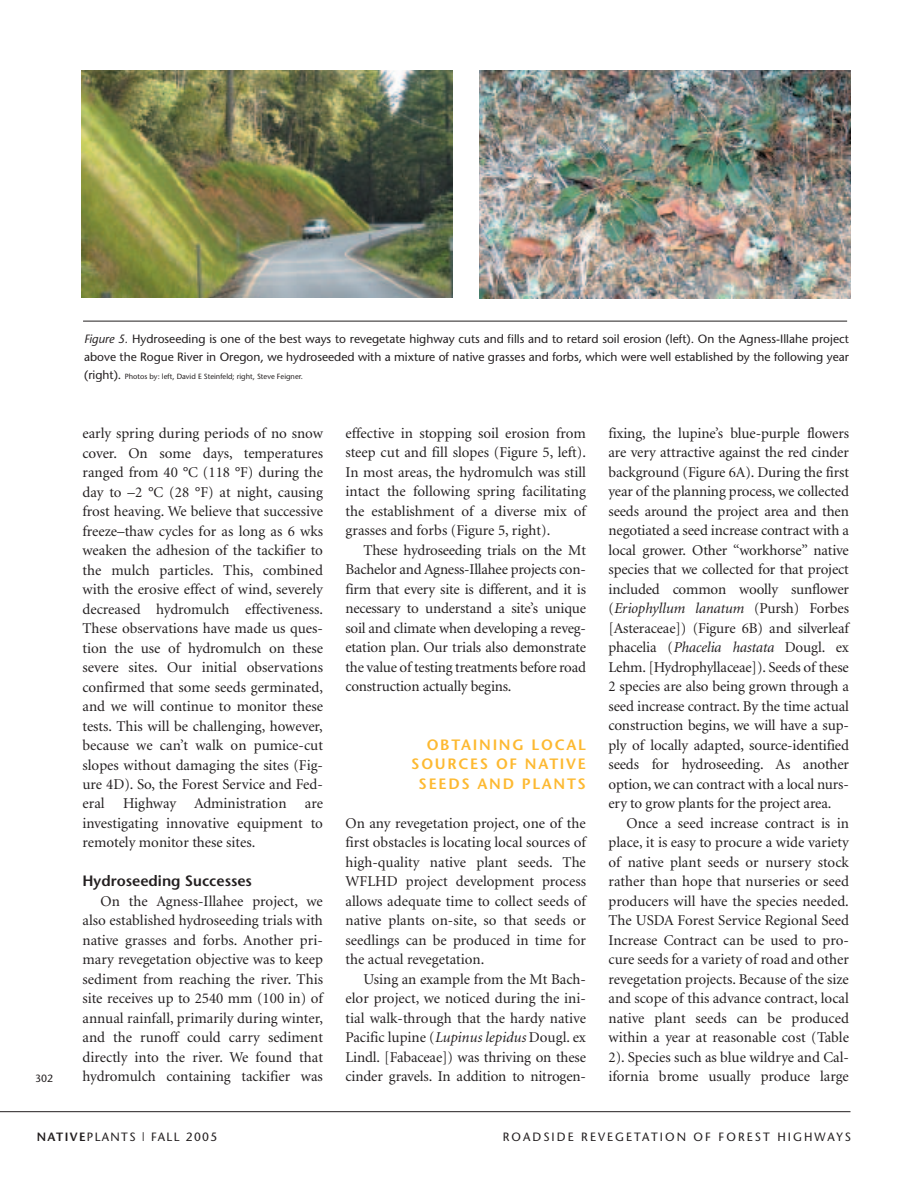
<style>
.page{position:relative;width:918px;height:1188px;background:#fff}
.page>*{position:absolute;margin:0;border:0;box-sizing:border-box;transform-origin:0 0}
.t1{font:15px/19.5px "Minion";color:#231f20;text-align:justify}
.t2{font:600 15px/19.5px "Stone Sans";letter-spacing:.115em;color:#fdb931;text-align:right}
.t3{font:600 15px "Stone Sans";color:#231f20}
.t4{font:12px/18px "Stone Sans";color:#231f20}
.t5{font:12px "Stone Sans";letter-spacing:.17em;color:#231f20}
.t6{font:12px "Stone Sans";letter-spacing:.115em;color:#231f20}
.t7{font:10.5px "Stone Sans";color:#231f20}
.t8{font:7.5px "Stone Sans";color:#231f20}
.s1{font-style:italic}
.s2{font-size:12px}
.s3{font-weight:600}
</style>
<div class="page">
<hr style="left:0;top:1111px;width:850px;height:1px;background:#231f20">
<img style="left:81px;top:70px;width:371px;height:228px">
<img style="left:479px;top:70px;width:371px;height:228px">
<hr style="left:83px;top:321px;width:764px;height:1px;background:#231f20">
<p class="t7" style="left:35px;top:1074px;width:20px">302</p>
<p class="t4" style="left:84px;top:331px;width:766px"><span class="s1">Figure 5.</span> Hydroseeding is one of the best ways to revegetate highway cuts and fills and to retard soil erosion (left). On the Agness-Illahe project above the Rogue River in Oregon, we hydroseeded with a mixture of native grasses and forbs, which were well established by the following year</p>
<p class="t8" style="left:84px;top:373px;width:220px"><span class="s2">(right).</span> Photos by: left, David E Steinfeld; right, Steve Feigner.</p>
<p class="t1" style="left:82px;top:425px;width:242px">early spring during periods of no snow cover. On some days, temperatures ranged from 40 °C (118 °F) during the day to –2 °C (28 °F) at night, causing frost heaving. We believe that successive freeze–thaw cycles for as long as 6 wks weaken the adhesion of the tackifier to the mulch particles. This, combined with the erosive effect of wind, severely decreased hydromulch effectiveness.<br>These observations have made us ques&shy;tion the use of hydromulch on these severe sites. Our initial observations confirmed that some seeds germinated, and we will continue to monitor these tests. This will be challenging, however, because we can’t walk on pumice-cut slopes without damaging the sites (Fig&shy;ure 4D). So, the Forest Service and Fed&shy;eral Highway Administration are investigating innovative equipment to remotely monitor these sites.</p>
<p class="t3" style="left:82px;top:875px;width:171px">Hydroseeding Successes</p>
<p class="t1" style="left:82px;top:893px;width:242px;text-indent:18px">On the Agness-Illahee project, we also established hydroseeding trials with native grasses and forbs. Another pri&shy;mary revegetation objective was to keep sediment from reaching the river. This site receives up to 2540 mm (100 in) of annual rainfall, primarily during winter, and the runoff could carry sediment directly into the river. We found that hydromulch containing tackifier was</p>
<p class="t1" style="left:345px;top:425px;width:242px">effective in stopping soil erosion from steep cut and fill slopes (Figure 5, left).<br>In most areas, the hydromulch was still intact the following spring facilitating the establishment of a diverse mix of grasses and forbs (Figure 5, right).</p>
<p class="t1" style="left:346px;top:542px;width:242px;text-indent:18px">These hydroseeding trials on the Mt Bachelor and Agness-Illahee projects con&shy;firm that every site is different, and it is necessary to understand a site’s unique soil and climate when developing a reveg&shy;etation plan. Our trials also demonstrate the value of testing treatments before road construction actually begins.</p>
<p class="t2" style="left:411px;top:737px;width:176px">OBTAINING LOCAL<br>SOURCES OF NATIVE<br>SEEDS AND PLANTS</p>
<p class="t1" style="left:346px;top:815px;width:242px">On any revegetation project, one of the first obstacles is locating local sources of high-quality native plant seeds. The WFLHD project development process allows adequate time to collect seeds of native plants on-site, so that seeds or seedlings can be produced in time for the actual revegetation.</p>
<p class="t1" style="left:346px;top:971px;width:242px;text-indent:18px">Using an example from the Mt Bach&shy;elor project, we noticed during the ini&shy;tial walk-through that the hardy native Pacific lupine (<span class="s1">Lupinus lepidus</span> Dougl. ex Lindl. [Fabaceae]) was thriving on these cinder gravels. In addition to nitrogen-</p>
<p class="t1" style="left:609px;top:425px;width:242px">fixing, the lupine’s blue-purple flowers are very attractive against the red cinder background (Figure 6A). During the first year of the planning process, we collected seeds around the project area and then negotiated a seed increase contract with a local grower. Other “workhorse” native species that we collected for that project included common woolly sunflower (<span class="s1">Eriophyllum lanatum</span> (Pursh) Forbes [Asteraceae]) (Figure 6B) and silverleaf phacelia (<span class="s1">Phacelia hastata</span> Dougl. ex Lehm. [Hydrophyllaceae]). Seeds of these 2 species are also being grown through a seed increase contract. By the time actual construction begins, we will have a sup&shy;ply of locally adapted, source-identified seeds for hydroseeding. As another option, we can contract with a local nurs&shy;ery to grow plants for the project area.</p>
<p class="t1" style="left:608px;top:815px;width:242px;text-indent:18px">Once a seed increase contract is in place, it is easy to procure a wide variety of native plant seeds or nursery stock rather than hope that nurseries or seed producers will have the species needed.<br>The USDA Forest Service Regional Seed Increase Contract can be used to pro&shy;cure seeds for a variety of road and other revegetation projects. Because of the size and scope of this advance contract, local native plant seeds can be produced within a year at reasonable cost (Table 2). Species such as blue wildrye and Cal&shy;ifornia brome usually produce large</p>
<p class="t6" style="left:37px;top:1132px;width:182px"><span class="s3">NATIVE</span>PLANTS | FALL 2005</p>
<p class="t5" style="left:503px;top:1132px;width:350px">ROADSIDE REVEGETATION OF FOREST HIGHWAYS</p>
</div>
